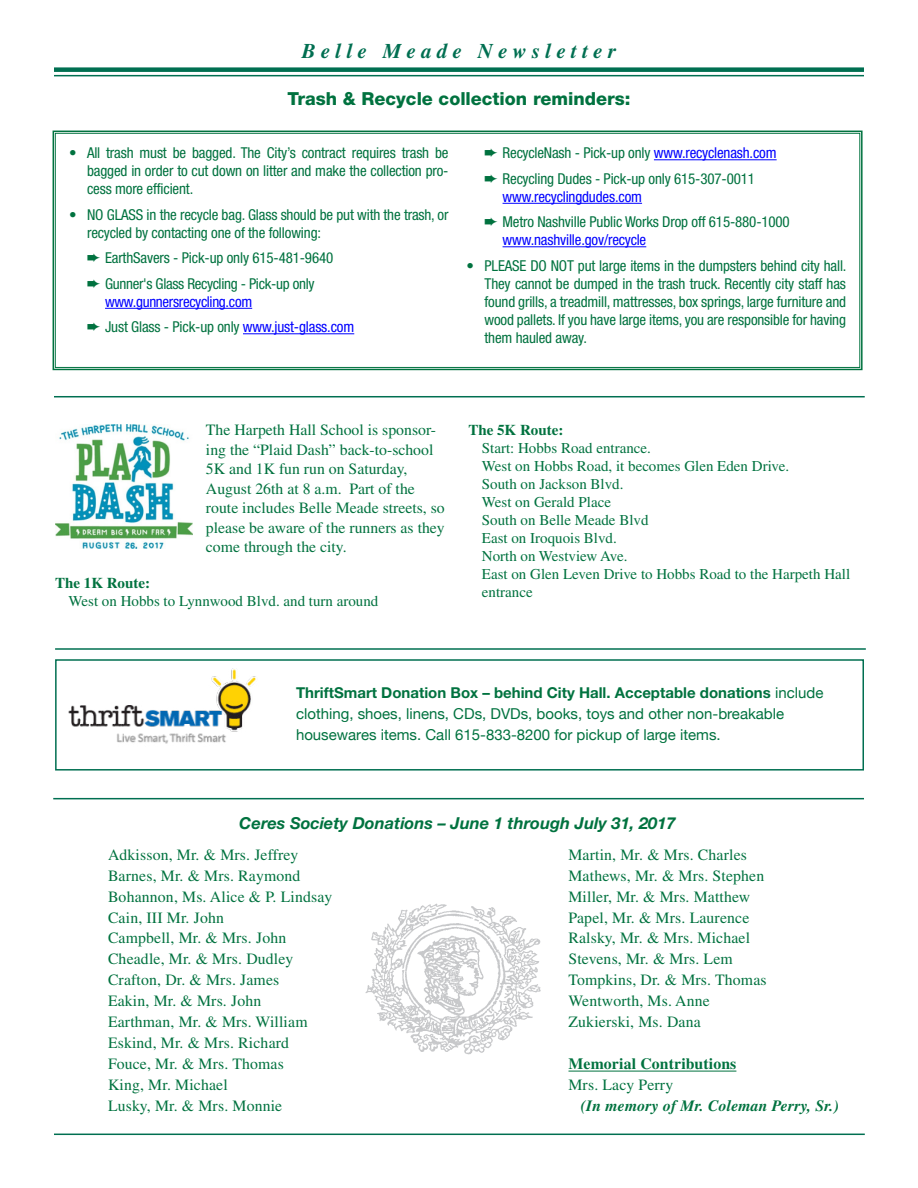
<style>
.page{position:relative;width:918px;height:1188px;background:#fff}
.page>*{position:absolute;margin:0;border:0;box-sizing:border-box;transform-origin:0 0}
.t1{font:italic 700 21px "Times";letter-spacing:.25em;color:#006f51}
.t2{font:800 18px "Helvetica Neue";color:#00723f}
.t3{font:italic 700 16.5px "Helvetica Neue";color:#00723f}
.t4{font:15.75px/21px "Times";letter-spacing:.01em;color:#00723f}
.t5{font:italic 700 15.75px "Times";letter-spacing:.01em;color:#00723f}
.t6{font:700 15.75px "Times";letter-spacing:.01em;color:#00723f}
.t7{font:condensed 15px/18px "Helvetica Neue";letter-spacing:-.01em;color:#00723f}
.t8{font:15px/18px "Times";color:#00723f}
.t9{font:15px/21px "Helvetica Neue";color:#00723f}
.t10{font:condensed 15px/25.5px "Helvetica Neue";letter-spacing:-.01em;color:#00f}
.t11{font:700 15px "Times";color:#00723f}
.s1{color:#00723f}
.s2{color:#00f}
.s3{font-weight:700}
</style>
<div class="page">
<div style="left:54px;top:67px;width:810px;height:5px;background:#006f51"></div>
<hr style="left:54px;top:75px;width:810px;height:1px;background:#006f51">
<hr style="left:54px;top:1134px;width:811px;height:1px;background:#006f51">
<hr style="left:53px;top:798px;width:811px;height:1px;background:#006f51">
<img style="left:365px;top:903px;width:176px;height:152px">
<hr style="left:568px;top:1071px;width:168px;height:1px;background:#00723f">
<img style="left:55px;top:424px;width:137px;height:125px">
<hr style="left:54px;top:396px;width:811px;height:1px;background:#006f51">
<img style="left:69px;top:669px;width:187px;height:75px">
<hr style="left:55px;top:648px;width:811px;height:2px;background:#006f51">
<svg style="left:52px;top:130px;width:811px;height:241px"></svg>
<div style="left:55px;top:133px;width:805px;height:235px;border:1px solid #00723f"></div>
<div style="left:55px;top:659px;width:809px;height:112px;border:2px solid #006f51"></div>
<h1 class="t1" style="left:302px;top:39px;width:316px">Belle Meade Newsletter</h1>
<p class="t2" style="left:288px;top:88px;width:344px">Trash &amp; Recycle collection reminders:</p>
<p class="t7" style="left:87px;top:144px;width:363px;text-align:justify;text-indent:-18px">• All trash must be bagged. The City’s contract requires trash be bagged in order to cut down on litter and make the collection pro&shy;cess more efficient.</p>
<p class="t7" style="left:87px;top:205px;width:363px;text-indent:-18px">• NO GLASS in the recycle bag. Glass should be put with the trash, or recycled by contacting one of the following:</p>
<p class="t7" style="left:87px;top:245px;width:248px;line-height:25.5px">➨ EarthSavers - Pick-up only 615-481-9640 ➨ Gunner's Glass Recycling - Pick-up only</p>
<p class="t10" style="left:87px;top:289px;width:269px;text-indent:18px">www.gunnersrecycling.com<br><span class="s1">➨ Just Glass - Pick-up only</span> www.just-glass.com</p>
<p class="t7" style="left:485px;top:140px;width:294px;line-height:25.5px">➨ RecycleNash - Pick-up only <span class="s2">www.recyclenash.com </span>➨ Recycling Dudes - Pick-up only 615-307-0011</p>
<p class="t7" style="left:485px;top:184px;width:307px;line-height:25.5px;text-indent:18px"><span class="s2">www.recyclingdudes.com<br></span>➨ Metro Nashville Public Works Drop off 615-880-1000</p>
<p class="t10" style="left:503px;top:227px;width:145px">www.nashville.gov/recycle</p>
<p class="t7" style="left:485px;top:256px;width:364px;text-align:justify;text-indent:-18px">• PLEASE DO NOT put large items in the dumpsters behind city hall.<br>They cannot be dumped in the trash truck. Recently city staff has found grills, a treadmill, mattresses, box springs, large furniture and wood pallets. If you have large items, you are responsible for having them hauled away.</p>
<p class="t4" style="left:206px;top:420px;width:240px;line-height:19.5px">The Harpeth Hall School is sponsor&shy;ing the “Plaid Dash” back-to-school<br>5K and 1K fun run on Saturday,<br>August 26th at 8 a.m. Part of the route includes Belle Meade streets, so please be aware of the runners as they come through the city.</p>
<p class="t11" style="left:55px;top:574px;width:96px">The 1K Route:</p>
<p class="t8" style="left:69px;top:592px;width:311px">West on Hobbs to Lynnwood Blvd. and turn around</p>
<p class="t11" style="left:468px;top:421px;width:96px">The 5K Route:</p>
<p class="t8" style="left:482px;top:439px;width:370px">Start: Hobbs Road entrance.<br>West on Hobbs Road, it becomes Glen Eden Drive.<br>South on Jackson Blvd.<br>West on Gerald Place<br>South on Belle Meade Blvd<br>East on Iroquois Blvd.<br>North on Westview Ave.<br>East on Glen Leven Drive to Hobbs Road to the Harpeth Hall entrance</p>
<p class="t9" style="left:296px;top:683px;width:529px"><span class="s3">ThriftSmart Donation Box – behind City Hall. Acceptable donations</span> include clothing, shoes, linens, CDs, DVDs, books, toys and other non-breakable housewares items. Call 615-833-8200 for pickup of large items.</p>
<p class="t3" style="left:239px;top:813px;width:438px">Ceres Society Donations – June 1 through July 31, 2017</p>
<p class="t4" style="left:108px;top:844px;width:226px">Adkisson, Mr. &amp; Mrs. Jeffrey<br>Barnes, Mr. &amp; Mrs. Raymond<br>Bohannon, Ms. Alice &amp; P. Lindsay<br>Cain, III Mr. John<br>Campbell, Mr. &amp; Mrs. John<br>Cheadle, Mr. &amp; Mrs. Dudley<br>Crafton, Dr. &amp; Mrs. James<br>Eakin, Mr. &amp; Mrs. John<br>Earthman, Mr. &amp; Mrs. William<br>Eskind, Mr. &amp; Mrs. Richard<br>Fouce, Mr. &amp; Mrs. Thomas<br>King, Mr. Michael<br>Lusky, Mr. &amp; Mrs. Monnie</p>
<p class="t4" style="left:568px;top:844px;width:200px">Martin, Mr. &amp; Mrs. Charles<br>Mathews, Mr. &amp; Mrs. Stephen<br>Miller, Mr. &amp; Mrs. Matthew<br>Papel, Mr. &amp; Mrs. Laurence<br>Ralsky, Mr. &amp; Mrs. Michael<br>Stevens, Mr. &amp; Mrs. Lem<br>Tompkins, Dr. &amp; Mrs. Thomas<br>Wentworth, Ms. Anne<br>Zukierski, Ms. Dana</p>
<p class="t6" style="left:568px;top:1055px;width:169px">Memorial Contributions</p>
<p class="t4" style="left:568px;top:1075px;width:106px">Mrs. Lacy Perry</p>
<p class="t5" style="left:581px;top:1097px;width:260px">(In memory of Mr. Coleman Perry, Sr.)</p>
</div>
